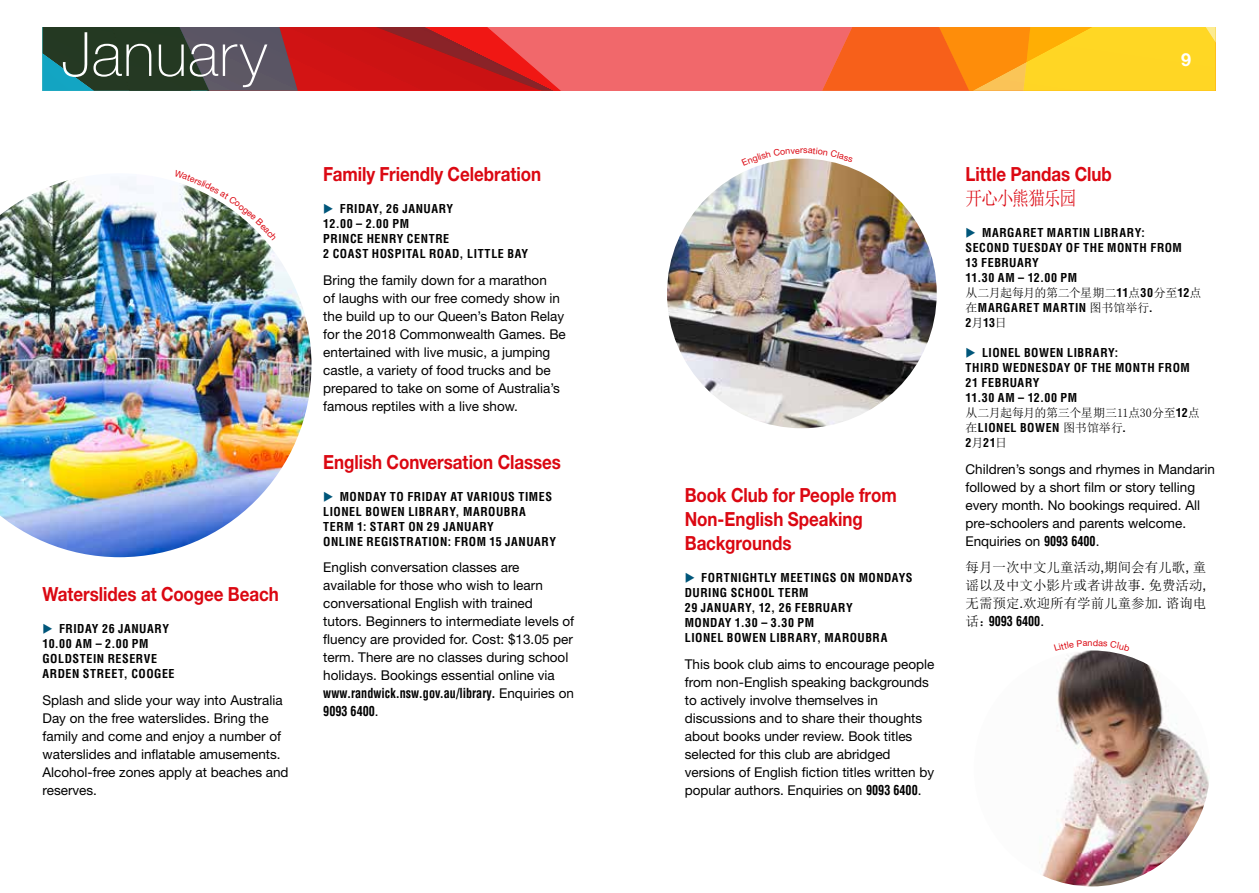
<style>
.page{position:relative;width:1259px;height:893px;background:#fff}
.page>*{position:absolute;margin:0;border:0;box-sizing:border-box;transform-origin:0 0}
.t1{font:100 61.2px "Helvetica Neue LT";letter-spacing:.015em;color:#fff}
.t2{font:700 19.5px/24px "Helvetica Neue LT";letter-spacing:-.005em;color:#db0812;scale:.87 1}
.t3{font:19.5px "Sim Sun";letter-spacing:-.075em;color:#db0812;scale:.87 1}
.t4{font:700 18px "Helvetica Neue LT";color:#fff}
.t5{font:13.5px/18px "Helvetica Neue LT";color:#000}
.t6{font:700 condensed 13.5px/18px "Helvetica LT Std";color:#000;scale:.9 1}
.t7{font:13.5px/18px "Sim Sun";color:#000;text-align:justify}
.t8{font:700 condensed 12px/15px "Helvetica LT Std";letter-spacing:.045em;color:#000}
.t9{font:12px "Sim Sun";letter-spacing:-.03em;color:#000}
.s1{color:#00567a}
.s2{font-family:"Helvetica Neue LT";font-weight:400;font-stretch:normal}
.s3{font-family:"Helvetica LT Std";font-weight:700;font-stretch:condensed}
.s4{font-family:"Sim Sun";font-weight:400;font-stretch:normal}
.s5{font-family:"Helvetica Neue LT"}
</style>
<div class="page">
<div style="left:595px;top:27px;width:57px;height:64px;background:#f1686b"></div>
<svg style="left:652px;top:27px;width:563px;height:64px;background:#f88f36"></svg>
<svg style="left:42px;top:27px;width:553px;height:64px;background:#8e3836"></svg>
<img style="left:0;top:177px;width:312px;height:381px">
<img style="left:970px;top:647px;width:243px;height:243px;border-radius:121px">
<div style="left:967px;top:644px;width:249px;height:249px;border:7px solid #fff;border-radius:50%"></div>
<img style="left:668px;top:166px;width:267px;height:261px">
<div style="left:659px;top:151px;width:285px;height:285px;border:8px solid #fff;border-radius:50%"></div>
<img style="left:174px;top:177px;width:103px;height:64px">
<svg style="left:1054px;top:644px;width:76px;height:7px"></svg>
<svg style="left:741px;top:151px;width:112px;height:15px"></svg>
<h1 class="t1" style="left:62px;top:19px;width:207px">January</h1>
<h2 class="t2" style="left:43px;top:582px;width:273px">Waterslides at Coogee Beach</h2>
<p class="t8" style="left:43px;top:621px;width:134px"><span class="s1">◆</span> FRIDAY 26 JANUARY<br>10.00 AM – 2.00 PM<br>GOLDSTEIN RESERVE<br>ARDEN STREET, COOGEE</p>
<p class="t5" style="left:43px;top:691px;width:248px">Splash and slide your way into Australia Day on the free waterslides. Bring the family and come and enjoy a number of waterslides and inflatable amusements.<br>Alcohol-free zones apply at beaches and reserves.</p>
<h2 class="t2" style="left:323px;top:162px;width:252px">Family Friendly Celebration</h2>
<p class="t8" style="left:323px;top:201px;width:206px"><span class="s1">◆</span> FRIDAY, 26 JANUARY<br>12.00 – 2.00 PM<br>PRINCE HENRY CENTRE<br>2 COAST HOSPITAL ROAD, LITTLE BAY</p>
<p class="t5" style="left:323px;top:271px;width:244px">Bring the family down for a marathon<br>of laughs with our free comedy show in the build up to our Queen’s Baton Relay for the 2018 Commonwealth Games. Be entertained with live music, a jumping castle, a variety of food trucks and be prepared to take on some of Australia’s famous reptiles with a live show.</p>
<h2 class="t2" style="left:323px;top:449px;width:275px">English Conversation Classes</h2>
<p class="t8" style="left:323px;top:489px;width:234px"><span class="s1">◆</span> MONDAY TO FRIDAY AT VARIOUS TIMES<br>LIONEL BOWEN LIBRARY, MAROUBRA<br>TERM 1: START ON 29 JANUARY<br>ONLINE REGISTRATION: FROM 15 JANUARY</p>
<p class="t5" style="left:323px;top:558px;width:252px">English conversation classes are available for those who wish to learn conversational English with trained tutors. Beginners to intermediate levels of fluency are provided for. Cost: $13.05 per term. There are no classes during school holidays. Bookings essential online via</p>
<p class="t6" style="left:323px;top:684px;width:280px">www.randwick.nsw.gov.au/library. <span class="s2">Enquiries on<br></span>9093 6400<span class="s2">.</span></p>
<h3 class="t4" style="left:1181px;top:48px;width:12px">9</h3>
<h2 class="t2" style="left:685px;top:483px;width:245px">Book Club for People from<br>Non-English Speaking<br>Backgrounds</h2>
<p class="t8" style="left:685px;top:570px;width:229px"><span class="s1">◆</span> FORTNIGHTLY MEETINGS ON MONDAYS<br>DURING SCHOOL TERM<br>29 JANUARY, 12, 26 FEBRUARY<br>MONDAY 1.30 – 3.30 PM<br>LIONEL BOWEN LIBRARY, MAROUBRA</p>
<p class="t5" style="left:685px;top:655px;width:251px">This book club aims to encourage people from non-English speaking backgrounds to actively involve themselves in discussions and to share their thoughts about books under review. Book titles selected for this club are abridged versions of English fiction titles written by popular authors. Enquiries on <span class="s3">9093 6400</span>.</p>
<h2 class="t2" style="left:965px;top:162px;width:170px">Little Pandas Club</h2>
<h2 class="t3" style="left:965px;top:188px;width:129px">开心小熊猫乐园</h2>
<p class="t8" style="left:965px;top:225px;width:218px"><span class="s1">◆</span> MARGARET MARTIN LIBRARY:<br>SECOND TUESDAY OF THE MONTH FROM<br>13 FEBRUARY<br>11.30 AM – 12.00 PM</p>
<p class="t9" style="left:965px;top:287px;width:237px">从二月起每月的第二个星期二<span class="s3">11</span>点<span class="s3">30</span>分至<span class="s3">12</span>点</p>
<p class="t8" style="left:965px;top:300px;width:189px"><span class="s4">在</span>MARGARET MARTIN <span class="s4">图书馆举行</span>.<br>2<span class="s4">月</span>13<span class="s4">日</span></p>
<p class="t8" style="left:965px;top:345px;width:226px"><span class="s1">◆</span> LIONEL BOWEN LIBRARY:<br>THIRD WEDNESDAY OF THE MONTH FROM<br>21 FEBRUARY<br>11.30 AM – 12.00 PM</p>
<p class="t9" style="left:965px;top:407px;width:236px">从二月起每月的第三个星期三11点30分至<span class="s3">12</span>点</p>
<p class="t8" style="left:965px;top:420px;width:162px"><span class="s4">在</span>LIONEL BOWEN <span class="s4">图书馆举行</span>.<br>2<span class="s4">月</span>21<span class="s4">日</span></p>
<p class="t5" style="left:965px;top:460px;width:251px">Children’s songs and rhymes in Mandarin followed by a short film or story telling every month. No bookings required. All pre-schoolers and parents welcome.<br>Enquiries on <span class="s3">9093 6400</span>.</p>
<p class="t7" style="left:965px;top:558px;width:242px">每月一次中文儿童活动<span class="s5">,</span>期间会有儿歌<span class="s5">,</span> 童谣以及中文小影片或者讲故事<span class="s5">.</span> 免费活动<span class="s5">,</span>无需预定<span class="s5">.</span>欢迎所有学前儿童参加<span class="s5">.</span> 谘询电</p>
<p class="t6" style="left:965px;top:612px;width:89px"><span class="s4">话：</span>9093 6400<span class="s2">.</span></p>
</div>
